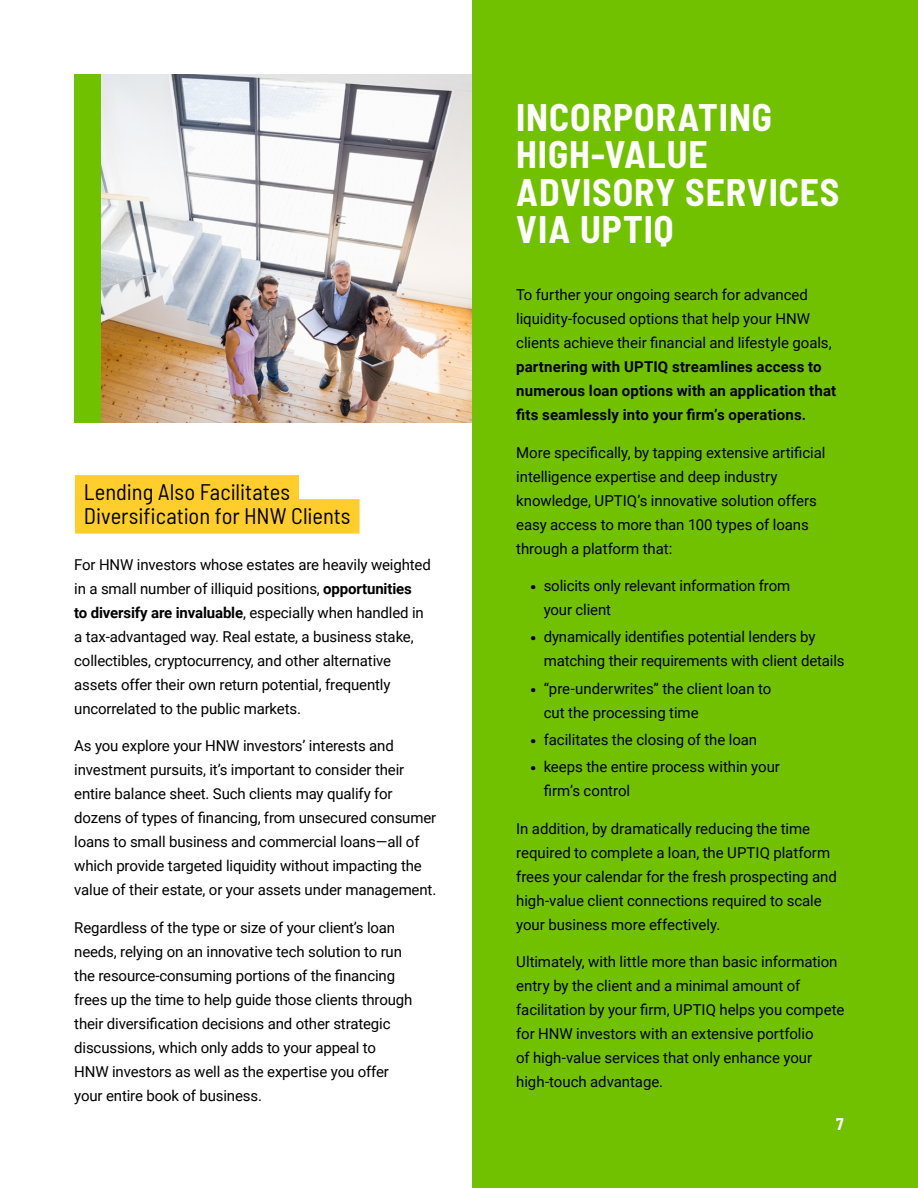
<style>
.page{position:relative;width:918px;height:1188px;background:#fff}
.page>*{position:absolute;margin:0;border:0;box-sizing:border-box;transform-origin:0 0}
.t1{font:700 semi-condensed 37.5px/37.5px "Barlow";letter-spacing:.025em;color:#fff}
.t2{font:semi-condensed 22.5px/24px "Barlow";letter-spacing:-.005em;color:#000}
.t3{font:700 semi-condensed 16.5px "Barlow";color:#fff}
.t4{font:15px/24px "Roboto";letter-spacing:-.01em;color:#000}
.t5{font:700 15px/24px "Roboto";letter-spacing:.01em;color:#000}
.s1{font-weight:700}
.s2{font-size:18.9px}
</style>
<div class="page">
<img style="left:101px;top:74px;width:371px;height:348px">
<div style="left:472px;top:0;width:446px;height:1188px;background:#72c100"></div>
<div style="left:75px;top:475px;width:224px;height:35px;background:#ffce2c"></div>
<div style="left:75px;top:499px;width:285px;height:35px;background:#ffce2c"></div>
<div style="left:74px;top:74px;width:27px;height:348px;background:#70c100"></div>
<h2 class="t2" style="left:84px;top:479px;width:268px">Lending Also Facilitates<br>Diversification for HNW Clients</h2>
<p class="t4" style="left:74px;top:552px;width:358px">For HNW investors whose estates are heavily weighted in a small number of illiquid positions, <span class="s1">opportunities<br>to diversify are invaluable</span>, especially when handled in a tax-advantaged way. Real estate, a business stake, collectibles, cryptocurrency, and other alternative assets offer their own return potential, frequently uncorrelated to the public markets.</p>
<p class="t4" style="left:74px;top:733px;width:364px">As you explore your HNW investors’ interests and investment pursuits, it’s important to consider their entire balance sheet. Such clients may qualify for dozens of types of financing, from unsecured consumer loans to small business and commercial loans—all of which provide targeted liquidity without impacting the value of their estate, or your assets under management.</p>
<p class="t4" style="left:74px;top:915px;width:340px">Regardless of the type or size of your client’s loan needs, relying on an innovative tech solution to run the resource-consuming portions of the financing frees up the time to help guide those clients through their diversification decisions and other strategic discussions, which only adds to your appeal to HNW investors as well as the expertise you offer your entire book of business.</p>
<h1 class="t1" style="left:516px;top:97px;width:325px">INCORPORATING<br>HIGH-VALUE<br>ADVISORY SERVICES<br>VIA UPTIQ</h1>
<p class="t4" style="left:516px;top:282px;width:317px">To further your ongoing search for advanced liquidity-focused options that help your HNW clients achieve their financial and lifestyle goals,</p>
<p class="t5" style="left:516px;top:354px;width:322px">partnering with UPTIQ streamlines access to numerous loan options with an application that fits seamlessly into your firm’s operations.</p>
<p class="t4" style="left:516px;top:440px;width:311px">More specifically, by tapping extensive artificial intelligence expertise and deep industry knowledge, UPTIQ’s innovative solution offers easy access to more than 100 types of loans through a platform that:</p>
<p class="t4" style="left:544px;top:573px;width:248px;text-indent:-14px"><span class="s2">•</span> solicits only relevant information from your client</p>
<p class="t4" style="left:544px;top:625px;width:302px;text-indent:-14px"><span class="s2">•</span> dynamically identifies potential lenders by matching their requirements with client details</p>
<p class="t4" style="left:544px;top:676px;width:229px;text-indent:-14px"><span class="s2">•</span> “pre-underwrites” the client loan to cut the processing time</p>
<p class="t4" style="left:530px;top:727px;width:229px"><span class="s2">•</span> facilitates the closing of the loan</p>
<p class="t4" style="left:544px;top:754px;width:238px;text-indent:-14px"><span class="s2">•</span> keeps the entire process within your firm’s control</p>
<p class="t4" style="left:516px;top:816px;width:322px">In addition, by dramatically reducing the time required to complete a loan, the UPTIQ platform frees your calendar for the fresh prospecting and high-value client connections required to scale your business more effectively.</p>
<p class="t4" style="left:516px;top:949px;width:330px">Ultimately, with little more than basic information entry by the client and a minimal amount of facilitation by your firm, UPTIQ helps you compete for HNW investors with an extensive portfolio<br>of high-value services that only enhance your high-touch advantage.</p>
<p class="t3" style="left:836px;top:1114px;width:9px">7</p>
</div>
